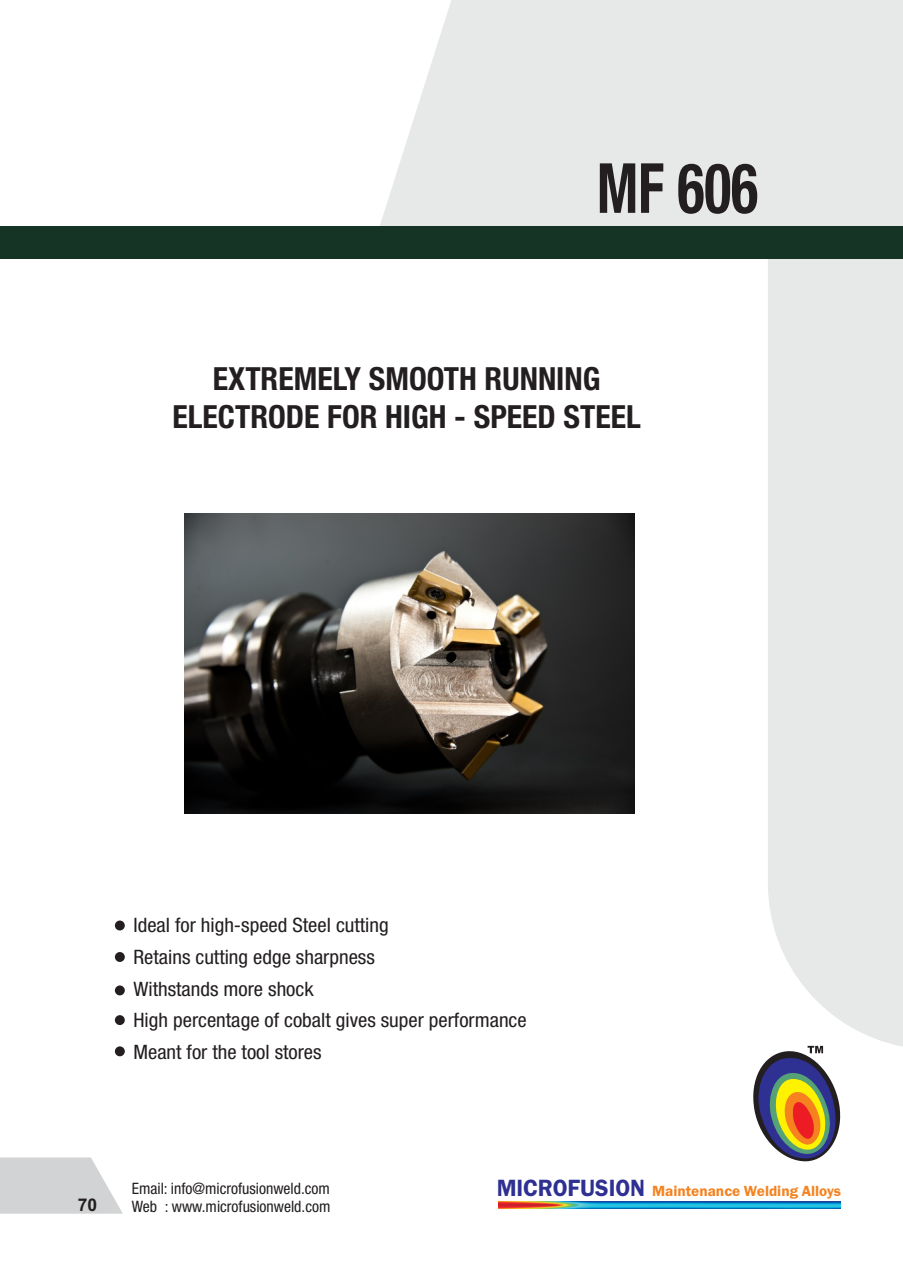
<style>
.page{position:relative;width:903px;height:1275px;background:#fff}
.page>*{position:absolute;margin:0;border:0;box-sizing:border-box;transform-origin:0 0}
.t1{font:700 condensed 69.3px "Helvetica Neue LT Std";color:#231f20;scale:.81 1}
.t2{font:700 condensed 31.85px/37.8px "Helvetica Neue LT Std";color:#231f20;text-align:center}
.t3{font:condensed 19.95px/31.7px "Helvetica Neue LT Std";color:#231f20;scale:1.05 1}
.t4{font:700 17.5px "Arial";color:#231f20}
.t5{font:condensed 15.75px "Helvetica Neue LT Std";color:#231f20}
.t6{font:600 15.22px "Franklin Gothic";color:#f5821f}
.s1{font-size:24.32px;color:#2e3092}
</style>
<div class="page">
<svg style="left:380px;top:0;width:388px;height:226px;background:#e9eaea"></svg>
<div style="left:768px;top:0;width:135px;height:1047px;background:#e7e8e8"></div>
<div style="left:0;top:226px;width:903px;height:32px;background:#163425"></div>
<svg style="left:0;top:1157px;width:123px;height:57px;background:#d7d9da"></svg>
<img style="left:498px;top:1201px;width:342px;height:8px">
<svg style="left:753px;top:1046px;width:91px;height:116px"></svg>
<div style="left:115px;top:920px;width:10px;height:10px;background:#231f20;border-radius:50%"></div>
<div style="left:115px;top:952px;width:10px;height:10px;background:#231f20;border-radius:50%"></div>
<div style="left:115px;top:985px;width:10px;height:10px;background:#231f20;border-radius:50%"></div>
<div style="left:115px;top:1015px;width:10px;height:10px;background:#231f20;border-radius:50%"></div>
<div style="left:115px;top:1046px;width:10px;height:10px;background:#231f20;border-radius:50%"></div>
<img style="left:185px;top:513px;width:449px;height:301px">
<h1 class="t1" style="left:597px;top:163px;width:200px">MF 606</h1>
<h2 class="t2" style="left:172px;top:365px;width:470px">EXTREMELY SMOOTH RUNNING<br>ELECTRODE FOR HIGH - SPEED STEEL</h2>
<p class="t3" style="left:133px;top:912px;width:376px">Ideal for high-speed Steel cutting<br>Retains cutting edge sharpness<br>Withstands more shock<br>High percentage of cobalt gives super performance Meant for the tool stores</p>
<p class="t4" style="left:78px;top:1198px;width:21px">70</p>
<p class="t5" style="left:132px;top:1183px;width:200px">Email: info@microfusionweld.com</p>
<p class="t6" style="left:497px;top:1185px;width:346px"><span class="s1">MICROFUSION</span> Maintenance Welding Alloys</p>
<p class="t5" style="left:132px;top:1201px;width:200px">Web : www.microfusionweld.com</p>
</div>
